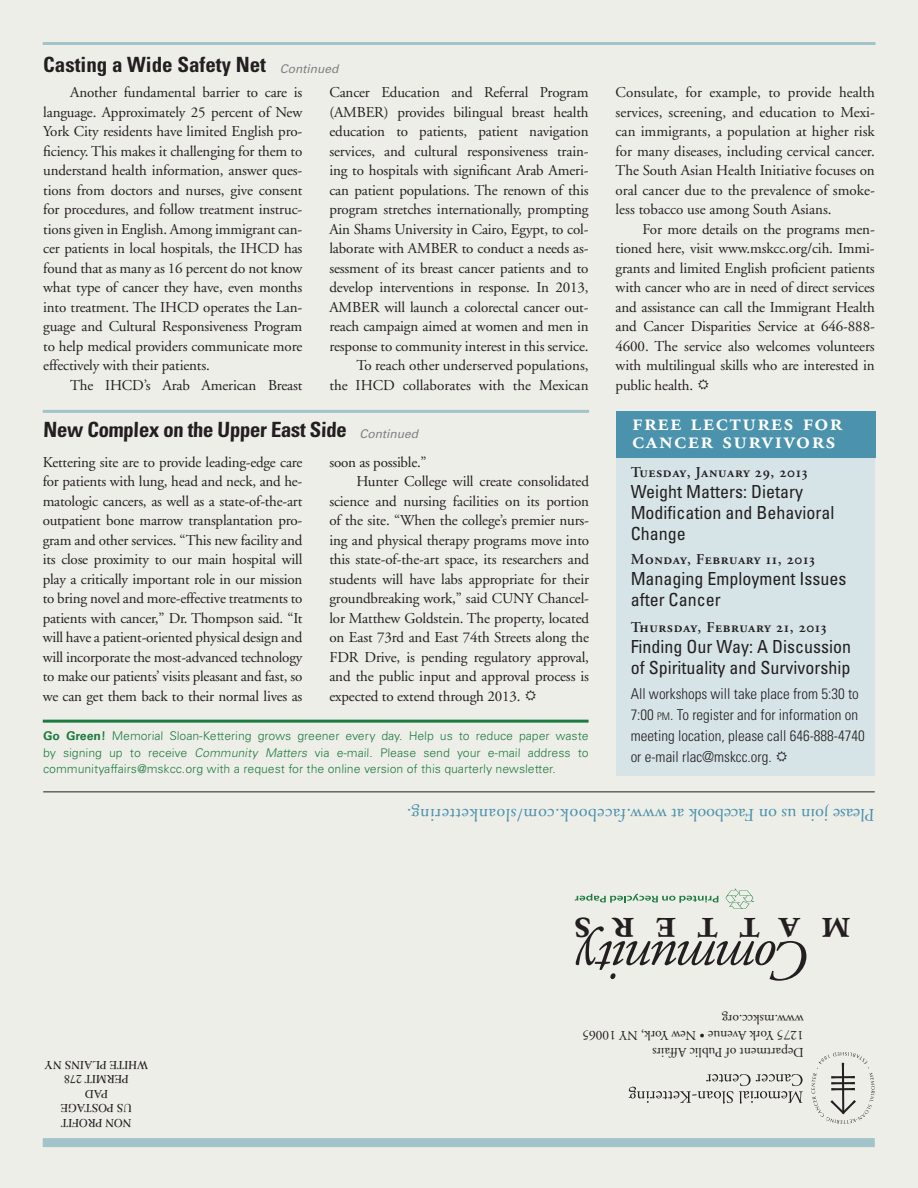
<style>
.page{position:relative;width:918px;height:1188px;background:#eeeee8}
.page>*{position:absolute;margin:0;border:0;box-sizing:border-box;transform-origin:0 0}
.t1{font:italic 57.45px "Adobe Garamond";letter-spacing:-.05em;color:#231f20}
.t2{font:43.2px "Adobe Garamond Semibold SC";letter-spacing:.48em;color:#231f20}
.t3{font:24px/18px "Adobe Garamond Semibold SC";letter-spacing:.06em;color:#fff}
.t4{font:700 condensed 21px "Univers";color:#231f20}
.t5{font:condensed 18px/21px "Univers";color:#231f20}
.t6{font:18px "Adobe Garamond";letter-spacing:.03em;color:#4b92ac}
.t7{font:15px/19.5px "Adobe Garamond";letter-spacing:-.01em;color:#231f20;text-align:justify}
.t8{font:300 condensed 15px/21px "Univers";color:#231f20}
.t9{font:15px "Adobe Garamond Semibold SC";letter-spacing:.04em;color:#231f20}
.t10{font:13.5px/16.5px "Adobe Garamond";color:#231f20}
.t11{font:300 12px/16.5px "Univers";color:#1c7b3e;text-align:justify}
.t12{font:12px/14.4px "Times";color:#231f20;text-align:center}
.t13{font:italic 12px "Univers";color:#808285}
.s1{font-weight:700}
.s2{font-style:italic}
.s3{font-size:10.5px}
</style>
<div class="page">
<div style="left:43px;top:1138px;width:832px;height:9px;background:#a2c3ca"></div>
<svg style="left:629px;top:1074px;width:174px;height:30px"></svg>
<svg style="left:811px;top:1052px;width:64px;height:72px"></svg>
<hr style="left:43px;top:42px;width:832px;height:3px;background:#a2c3ca">
<hr style="left:43px;top:791px;width:832px;height:1px;background:#231f20">
<svg style="left:726px;top:888px;width:28px;height:21px"></svg>
<svg style="left:575px;top:894px;width:143px;height:9px"></svg>
<div style="left:616px;top:411px;width:259px;height:364px;background:#d6e4e8"></div>
<div style="left:616px;top:411px;width:259px;height:46px;background:#4b92ac"></div>
<hr style="left:43px;top:720px;width:546px;height:3px;background:#1c7b3e">
<hr style="left:43px;top:410px;width:546px;height:3px;background:#a2c3ca">
<h3 class="t4" style="left:43px;top:52px;width:224px">Casting a Wide Safety Net</h3>
<p class="t13" style="left:280px;top:61px;width:60px">Continued</p>
<p class="t7" style="left:43px;top:83px;width:261px;text-indent:27px">Another fundamental barrier to care is language. Approximately 25 percent of New York City residents have limited English pro&shy;ficiency. This makes it challenging for them to understand health information, answer ques&shy;tions from doctors and nurses, give consent for procedures, and follow treatment instruc&shy;tions given in English. Among immigrant can&shy;cer patients in local hospitals, the IHCD has found that as many as 16 percent do not know what type of cancer they have, even months into treatment. The IHCD operates the Lan&shy;guage and Cultural Responsiveness Program to help medical providers communicate more effectively with their patients.</p>
<p class="t7" style="left:70px;top:375px;width:234px">The IHCD’s Arab American Breast</p>
<p class="t7" style="left:329px;top:83px;width:261px;text-align:right">Cancer Education and Referral Program (AMBER) provides bilingual breast health education to patients, patient navigation services, and cultural responsiveness train&shy;ing to hospitals with significant Arab Ameri&shy;can patient populations. The renown of this program stretches internationally, prompting Ain Shams University in Cairo, Egypt, to col&shy;laborate with AMBER to conduct a needs as&shy;sessment of its breast cancer patients and to develop interventions in response. In 2013, AMBER will launch a colorectal cancer out&shy;reach campaign aimed at women and men in response to community interest in this service.<br>To reach other underserved populations,<br>the IHCD collaborates with the Mexican</p>
<p class="t7" style="left:616px;top:83px;width:261px">Consulate, for example, to provide health services, screening, and education to Mexi&shy;can immigrants, a population at higher risk for many diseases, including cervical cancer.<br>The South Asian Health Initiative focuses on oral cancer due to the prevalence of smoke&shy;less tobacco use among South Asians.</p>
<p class="t7" style="left:616px;top:219px;width:261px;text-indent:27px">For more details on the programs men&shy;tioned here, visit www.mskcc.org/cih. Immi&shy;grants and limited English proficient patients with cancer who are in need of direct services and assistance can call the Immigrant Health and Cancer Disparities Service at 646-888- 4600. The service also welcomes volunteers with multilingual skills who are interested in public health.</p>
<h3 class="t4" style="left:43px;top:417px;width:306px">New Complex on the Upper East Side</h3>
<p class="t7" style="left:43px;top:452px;width:261px">Kettering site are to provide leading-edge care for patients with lung, head and neck, and he&shy;matologic cancers, as well as a state-of-the-art outpatient bone marrow transplantation pro&shy;gram and other services. “This new facility and its close proximity to our main hospital will play a critically important role in our mission to bring novel and more-effective treatments to patients with cancer,” Dr. Thompson said. “It will have a patient-oriented physical design and will incorporate the most-advanced technology to make our patients’ visits pleasant and fast, so we can get them back to their normal lives as</p>
<p class="t7" style="left:329px;top:452px;width:99px">soon as possible.”</p>
<p class="t13" style="left:360px;top:426px;width:60px">Continued</p>
<p class="t7" style="left:356px;top:472px;width:234px">Hunter College will create consolidated</p>
<p class="t7" style="left:329px;top:491px;width:261px">science and nursing facilities on its portion</p>
<p class="t7" style="left:329px;top:511px;width:261px">of the site. “When the college’s premier nurs-</p>
<p class="t7" style="left:329px;top:530px;width:261px">ing and physical therapy programs move into</p>
<p class="t7" style="left:329px;top:550px;width:261px">this state-of-the-art space, its researchers and</p>
<p class="t7" style="left:329px;top:569px;width:261px">students will have labs appropriate for their</p>
<p class="t7" style="left:329px;top:589px;width:261px">groundbreaking work,” said CUNY Chancel-</p>
<p class="t7" style="left:329px;top:608px;width:261px">lor Matthew Goldstein. The property, located</p>
<p class="t7" style="left:329px;top:628px;width:261px">on East 73rd and East 74th Streets along the</p>
<p class="t7" style="left:329px;top:647px;width:261px">FDR Drive, is pending regulatory approval,</p>
<p class="t7" style="left:329px;top:667px;width:261px">and the public input and approval process is</p>
<p class="t7" style="left:329px;top:686px;width:193px">expected to extend through 2013.</p>
<p class="t11" style="left:43px;top:728px;width:547px"><span class="s1">Go Green!</span> Memorial Sloan-Kettering grows greener every day. Help us to reduce paper waste by signing up to receive <span class="s2">Community Matters</span> via e-mail. Please send your e-mail address to communityaffairs@mskcc.org with a request for the online version of this quarterly newsletter.</p>
<h3 class="t3" style="left:632px;top:414px;width:212px">free lectures for cancer survivors</h3>
<p class="t9" style="left:631px;top:464px;width:178px">Tuesday, January 29, 2013</p>
<p class="t5" style="left:631px;top:481px;width:205px">Weight Matters: Dietary<br>Modification and Behavioral<br>Change</p>
<p class="t9" style="left:631px;top:551px;width:186px">Monday, February 11, 2013</p>
<p class="t5" style="left:631px;top:568px;width:217px">Managing Employment Issues after Cancer</p>
<p class="t9" style="left:631px;top:619px;width:198px">Thursday, February 21, 2013</p>
<p class="t5" style="left:631px;top:636px;width:222px">Finding Our Way: A Discussion of Spirituality and Survivorship</p>
<p class="t8" style="left:631px;top:683px;width:236px">All workshops will take place from 5:30 to 7:00 <span class="s3">pm</span>. To register and for information on meeting location, please call 646-888-4740 or e-mail rlac@mskcc.org.</p>
<p class="t6" style="left:875px;top:824px;width:470px;rotate:-180deg">Please join us on Facebook at www.facebook.com/sloankettering.</p>
<h2 class="t2" style="left:851px;top:956px;width:279px;rotate:-180deg">matters</h2>
<h1 class="t1" style="left:812px;top:991px;width:237px;rotate:-180deg">Community</h1>
<p class="t12" style="left:148px;top:1131px;width:106px;rotate:-180deg">NON PROFIT<br>US POSTAGE<br>PAD<br>PERMIT 278<br>WHITE PLAINS NY</p>
<p class="t10" style="left:804px;top:1060px;width:223px;rotate:-180deg">Department of Public Affairs<br>1275 York Avenue • New York, NY 10065 www.mskcc.org</p>
</div>
